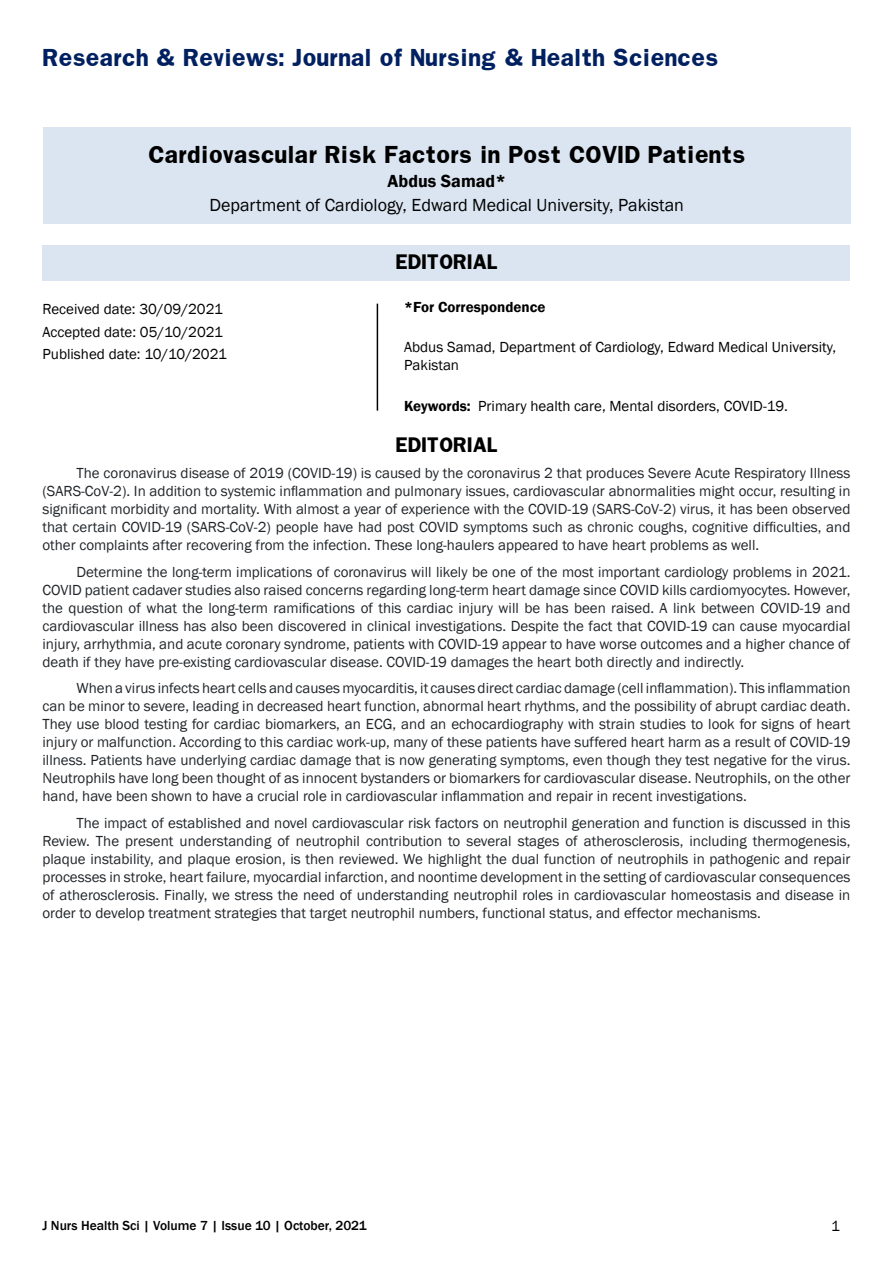
<style>
.page{position:relative;width:893px;height:1263px;background:#fff}
.page>*{position:absolute;margin:0;border:0;box-sizing:border-box;transform-origin:0 0}
.t1{font:700 21px "Franklin";color:#002060}
.t2{font:700 21px "Franklin";color:#000}
.t3{font:18px "Franklin Gothic";color:#000}
.t4{font:700 18px "Franklin";color:#000}
.t5{font:600 18px "Franklin Gothic";color:#000}
.t6{font:15px/18px "Franklin Gothic";color:#212529;text-align:justify}
.t7{font:15px/22.5px "Franklin Gothic";color:#000}
.t8{font:600 15px "Franklin Gothic";color:#000}
.t9{font:500 13.5px "Franklin Gothic";color:#000}
.s1{font-weight:600}
</style>
<div class="page">
<div style="left:43px;top:128px;width:808px;height:96px;background:#dbe5f1"></div>
<div style="left:43px;top:245px;width:807px;height:35px;background:#dbe5f1"></div>
<hr style="left:377px;top:304px;width:1px;height:107px;background:#000">
<h1 class="t1" style="left:43px;top:43px;width:677px">Research &amp; Reviews: Journal of Nursing &amp; Health Sciences</h1>
<h1 class="t2" style="left:148px;top:140px;width:599px">Cardiovascular Risk Factors in Post COVID Patients</h1>
<p class="t5" style="left:388px;top:170px;width:120px">Abdus Samad*</p>
<p class="t3" style="left:209px;top:194px;width:476px">Department of Cardiology, Edward Medical University, Pakistan</p>
<p class="t4" style="left:395px;top:250px;width:104px">EDITORIAL</p>
<p class="t7" style="left:43px;top:298px;width:186px">Received date: 30/09/2021<br>Accepted date: 05/10/2021<br>Published date: 10/10/2021</p>
<p class="t8" style="left:404px;top:298px;width:143px">*For Correspondence</p>
<p class="t7" style="left:404px;top:338px;width:433px;line-height:18px">Abdus Samad, Department of Cardiology, Edward Medical University,<br>Pakistan</p>
<p class="t7" style="left:404px;top:395px;width:385px"><span class="s1">Keywords:</span> Primary health care, Mental disorders, COVID-19.</p>
<p class="t4" style="left:395px;top:432px;width:104px">EDITORIAL</p>
<p class="t6" style="left:43px;top:464px;width:809px;text-indent:34px">The coronavirus disease of 2019 (COVID-19) is caused by the coronavirus 2 that produces Severe Acute Respiratory Illness (SARS-CoV-2). In addition to systemic inflammation and pulmonary issues, cardiovascular abnormalities might occur, resulting in significant morbidity and mortality. With almost a year of experience with the COVID-19 (SARS-CoV-2) virus, it has been observed that certain COVID-19 (SARS-CoV-2) people have had post COVID symptoms such as chronic coughs, cognitive difficulties, and other complaints after recovering from the infection. These long-haulers appeared to have heart problems as well.</p>
<p class="t6" style="left:43px;top:563px;width:809px;text-indent:34px">Determine the long-term implications of coronavirus will likely be one of the most important cardiology problems in 2021.<br>COVID patient cadaver studies also raised concerns regarding long-term heart damage since COVID kills cardiomyocytes. However, the question of what the long-term ramifications of this cardiac injury will be has been raised. A link between COVID-19 and cardiovascular illness has also been discovered in clinical investigations. Despite the fact that COVID-19 can cause myocardial injury, arrhythmia, and acute coronary syndrome, patients with COVID-19 appear to have worse outcomes and a higher chance of death if they have pre-existing cardiovascular disease. COVID-19 damages the heart both directly and indirectly.</p>
<p class="t6" style="left:43px;top:679px;width:809px;text-indent:34px">When a virus infects heart cells and causes myocarditis, it causes direct cardiac damage (cell inflammation). This inflammation can be minor to severe, leading in decreased heart function, abnormal heart rhythms, and the possibility of abrupt cardiac death.<br>They use blood testing for cardiac biomarkers, an ECG, and an echocardiography with strain studies to look for signs of heart injury or malfunction. According to this cardiac work-up, many of these patients have suffered heart harm as a result of COVID-19 illness. Patients have underlying cardiac damage that is now generating symptoms, even though they test negative for the virus.<br>Neutrophils have long been thought of as innocent bystanders or biomarkers for cardiovascular disease. Neutrophils, on the other hand, have been shown to have a crucial role in cardiovascular inflammation and repair in recent investigations.</p>
<p class="t6" style="left:43px;top:814px;width:809px;text-indent:34px">The impact of established and novel cardiovascular risk factors on neutrophil generation and function is discussed in this Review. The present understanding of neutrophil contribution to several stages of atherosclerosis, including thermogenesis, plaque instability, and plaque erosion, is then reviewed. We highlight the dual function of neutrophils in pathogenic and repair processes in stroke, heart failure, myocardial infarction, and noontime development in the setting of cardiovascular consequences of atherosclerosis. Finally, we stress the need of understanding neutrophil roles in cardiovascular homeostasis and disease in order to develop treatment strategies that target neutrophil numbers, functional status, and effector mechanisms.</p>
<p class="t9" style="left:43px;top:1217px;width:326px">J Nurs Health Sci | Volume 7 | Issue 10 | October, 2021</p>
<p class="t7" style="left:831px;top:1215px;width:10px">1</p>
</div>
